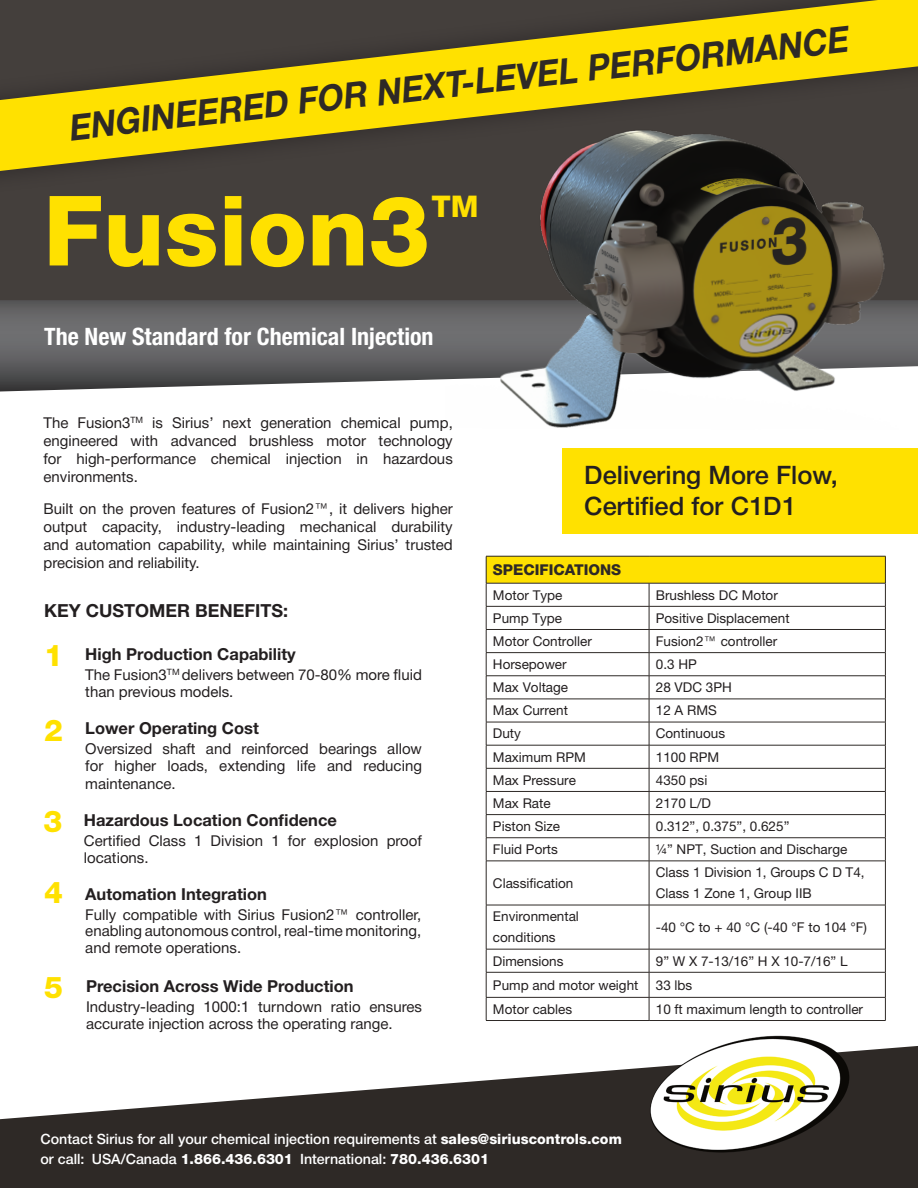
<style>
.page{position:relative;width:918px;height:1188px;background:#fff}
.page>*{position:absolute;margin:0;border:0;box-sizing:border-box;transform-origin:0 0}
.t1{font:800 97.5px "Helvetica Neue";color:#ffe100}
.t2{font:italic 700 36px "Helvetica Neue LT Std";color:#2e2926;scale:.93 1}
.Body_Text{font:800 30px "Helvetica Neue LT Std";color:#ffe100}
.t3{font:800 30px "Helvetica Neue";color:#ffe100}
.t4{font:500 25.5px/31.5px "Helvetica Neue";color:#231f20}
.t5{font:700 condensed 24px "Helvetica Neue LT Std";color:#fff}
.t6{font:700 18px "Helvetica Neue LT Std";color:#231f20}
.Body_Text-2{font:700 16.5px "Helvetica Neue LT Std";color:#231f20}
.Body_Text-3{font:15px/18px "Helvetica Neue";color:#231f20}
.Body_Text-4{font:15px/16.5px "Helvetica Neue LT Std";color:#231f20}
.t7{font:800 15px "Helvetica Neue";color:#2e2926}
.t8{font:500 14.25px "Helvetica Neue";color:#fff}
.Chart_Text{font:13.5px/21px "Helvetica Neue LT Std";color:#231f20}
.s1{font-family:"Helvetica Neue"}
.s2{font-family:"Helvetica Neue LT Std";font-weight:800}
</style>
<div class="page">
<div style="left:0;top:0;width:918px;height:328px;background:#443f3c"></div>
<svg style="left:0;top:1046px;width:918px;height:142px;fill:#2e2926"></svg>
<svg style="left:0;top:300px;width:918px;height:92px;background:#6b6b6c"></svg>
<svg style="left:0;top:0;width:918px;height:171px;fill:#ffe100"></svg>
<div style="left:486px;top:556px;width:399px;height:27px;background:#ffe100"></div>
<hr style="left:486px;top:556px;width:163px;height:1px;background:#2e2926">
<hr style="left:649px;top:556px;width:237px;height:1px;background:#2e2926">
<hr style="left:486px;top:583px;width:163px;height:1px;background:#2e2926">
<hr style="left:649px;top:583px;width:237px;height:1px;background:#2e2926">
<hr style="left:486px;top:606px;width:163px;height:1px;background:#2e2926">
<hr style="left:649px;top:606px;width:237px;height:1px;background:#2e2926">
<hr style="left:486px;top:629px;width:163px;height:1px;background:#2e2926">
<hr style="left:649px;top:629px;width:237px;height:1px;background:#2e2926">
<hr style="left:486px;top:652px;width:163px;height:1px;background:#2e2926">
<hr style="left:649px;top:652px;width:237px;height:1px;background:#2e2926">
<hr style="left:486px;top:676px;width:163px;height:1px;background:#2e2926">
<hr style="left:649px;top:676px;width:237px;height:1px;background:#2e2926">
<hr style="left:486px;top:699px;width:163px;height:1px;background:#2e2926">
<hr style="left:649px;top:699px;width:237px;height:1px;background:#2e2926">
<hr style="left:486px;top:722px;width:163px;height:1px;background:#2e2926">
<hr style="left:649px;top:722px;width:237px;height:1px;background:#2e2926">
<hr style="left:486px;top:745px;width:163px;height:1px;background:#2e2926">
<hr style="left:649px;top:745px;width:237px;height:1px;background:#2e2926">
<hr style="left:486px;top:768px;width:163px;height:1px;background:#2e2926">
<hr style="left:649px;top:768px;width:237px;height:1px;background:#2e2926">
<hr style="left:486px;top:791px;width:163px;height:1px;background:#2e2926">
<hr style="left:649px;top:791px;width:237px;height:1px;background:#2e2926">
<hr style="left:486px;top:814px;width:163px;height:1px;background:#2e2926">
<hr style="left:649px;top:814px;width:237px;height:1px;background:#2e2926">
<hr style="left:486px;top:837px;width:163px;height:1px;background:#2e2926">
<svg style="left:486px;top:556px;width:1px;height:305px"></svg>
<hr style="left:649px;top:837px;width:237px;height:1px;background:#2e2926">
<svg style="left:649px;top:583px;width:1px;height:278px"></svg>
<svg style="left:885px;top:556px;width:1px;height:305px"></svg>
<hr style="left:486px;top:861px;width:163px;height:1px;background:#2e2926">
<hr style="left:486px;top:861px;width:1px;height:44px;background:#2e2926">
<hr style="left:649px;top:861px;width:237px;height:1px;background:#2e2926">
<hr style="left:649px;top:861px;width:1px;height:44px;background:#2e2926">
<hr style="left:885px;top:861px;width:1px;height:44px;background:#2e2926">
<hr style="left:486px;top:905px;width:163px;height:1px;background:#2e2926">
<hr style="left:486px;top:905px;width:1px;height:44px;background:#2e2926">
<hr style="left:649px;top:905px;width:237px;height:1px;background:#2e2926">
<hr style="left:649px;top:905px;width:1px;height:44px;background:#2e2926">
<hr style="left:885px;top:905px;width:1px;height:44px;background:#2e2926">
<hr style="left:486px;top:949px;width:163px;height:1px;background:#2e2926">
<hr style="left:649px;top:949px;width:237px;height:1px;background:#2e2926">
<hr style="left:486px;top:972px;width:163px;height:1px;background:#2e2926">
<hr style="left:649px;top:972px;width:237px;height:1px;background:#2e2926">
<hr style="left:486px;top:997px;width:163px;height:1px;background:#2e2926">
<svg style="left:486px;top:949px;width:1px;height:71px"></svg>
<hr style="left:649px;top:997px;width:237px;height:1px;background:#2e2926">
<svg style="left:649px;top:949px;width:1px;height:71px"></svg>
<svg style="left:885px;top:949px;width:1px;height:71px"></svg>
<hr style="left:486px;top:1020px;width:163px;height:1px;background:#2e2926">
<hr style="left:649px;top:1020px;width:237px;height:1px;background:#2e2926">
<img style="left:648px;top:1035px;width:202px;height:117px">
<div style="left:562px;top:448px;width:356px;height:86px;background:#ffe100"></div>
<img style="left:445px;top:82px;width:468px;height:346px">
<p class="t2" style="left:65px;top:109px;width:845px;rotate:-7deg">ENGINEERED FOR NEXT-LEVEL PERFORMANCE</p>
<p class="t3" style="left:431px;top:183px;width:49px">TM</p>
<p class="t1" style="left:44px;top:154px;width:388px">Fusion3</p>
<p class="t5" style="left:44px;top:322px;width:391px">The New Standard for Chemical Injection</p>
<p class="Body_Text-3" style="left:44px;top:415px;width:411px;text-align:justify">The Fusion3<sup>TM</sup> is Sirius’ next generation chemical pump, engineered with advanced brushless motor technology for high-performance chemical injection in hazardous environments.</p>
<p class="Body_Text-3" style="left:44px;top:500px;width:411px;text-align:justify">Built on the proven features of Fusion2™, it delivers higher output capacity, industry-leading mechanical durability and automation capability, while maintaining Sirius’ trusted precision and reliability.</p>
<p class="t6" style="left:44px;top:600px;width:246px">KEY CUSTOMER BENEFITS:</p>
<p class="Body_Text" style="left:44px;top:638px;width:20px">1</p>
<p class="Body_Text-2" style="left:85px;top:644px;width:212px">High Production Capability</p>
<p class="Body_Text-4" style="left:85px;top:666px;width:338px"><span class="s1">The Fusion3</span><sup>TM</sup> delivers between 70-80% more fluid than previous models.</p>
<p class="Body_Text" style="left:44px;top:712px;width:20px">2</p>
<p class="Body_Text-2" style="left:85px;top:718px;width:175px">Lower Operating Cost</p>
<p class="Body_Text-3" style="left:85px;top:742px;width:338px;line-height:16.5px">Oversized shaft and reinforced bearings allow for higher loads, extending life and reducing</p>
<p class="Body_Text-3" style="left:85px;top:776px;width:92px">maintenance.</p>
<p class="Body_Text" style="left:44px;top:804px;width:20px">3</p>
<p class="Body_Text-2" style="left:84px;top:810px;width:255px">Hazardous Location Confidence</p>
<p class="Body_Text-3" style="left:84px;top:833px;width:340px;line-height:16.5px">Certified Class 1 Division 1 for explosion proof locations.</p>
<p class="Body_Text" style="left:44px;top:875px;width:20px">4</p>
<p class="Body_Text-2" style="left:85px;top:883px;width:183px">Automation Integration</p>
<p class="Body_Text-3" style="left:85px;top:907px;width:337px;line-height:16.5px;text-align:justify">Fully compatible with Sirius Fusion2™ controller, enabling autonomous control, real-time monitoring, and remote operations.</p>
<p class="Body_Text" style="left:44px;top:970px;width:20px">5</p>
<p class="Body_Text-2" style="left:86px;top:976px;width:269px">Precision Across Wide Production</p>
<p class="Body_Text-3" style="left:86px;top:999px;width:337px;line-height:16.5px">Industry-leading 1000:1 turndown ratio ensures accurate injection across the operating range.</p>
<p class="t4" style="left:584px;top:457px;width:255px">Delivering More Flow,<br>Certified for C1D1</p>
<p class="t7" style="left:493px;top:558px;width:130px">SPECIFICATIONS</p>
<p class="Chart_Text" style="left:493px;top:584px;width:71px">Motor Type</p>
<p class="Chart_Text" style="left:656px;top:584px;width:124px">Brushless DC Motor</p>
<p class="Chart_Text" style="left:493px;top:607px;width:71px">Pump Type</p>
<p class="Chart_Text" style="left:656px;top:607px;width:135px">Positive Displacement</p>
<p class="Chart_Text" style="left:493px;top:630px;width:100px">Motor Controller</p>
<p class="Chart_Text" style="left:656px;top:630px;width:123px">Fusion2<span class="s1">™</span> controller</p>
<p class="Chart_Text" style="left:493px;top:654px;width:75px">Horsepower</p>
<p class="Chart_Text" style="left:656px;top:654px;width:43px">0.3 HP</p>
<p class="Chart_Text" style="left:493px;top:677px;width:77px">Max Voltage</p>
<p class="Chart_Text" style="left:656px;top:677px;width:78px">28 VDC 3PH</p>
<p class="Chart_Text" style="left:493px;top:700px;width:77px">Max Current</p>
<p class="Chart_Text" style="left:656px;top:700px;width:63px">12 A RMS</p>
<p class="Chart_Text" style="left:493px;top:723px;width:30px">Duty</p>
<p class="Chart_Text" style="left:656px;top:723px;width:71px">Continuous</p>
<p class="Chart_Text" style="left:493px;top:746px;width:95px">Maximum RPM</p>
<p class="Chart_Text" style="left:656px;top:746px;width:65px">1100 RPM</p>
<p class="Chart_Text" style="left:493px;top:769px;width:84px">Max Pressure</p>
<p class="Chart_Text" style="left:656px;top:769px;width:53px">4350 psi</p>
<p class="Chart_Text" style="left:493px;top:792px;width:59px">Max Rate</p>
<p class="Chart_Text" style="left:656px;top:792px;width:57px">2170 L/D</p>
<p class="Chart_Text" style="left:493px;top:816px;width:69px">Piston Size</p>
<p class="Chart_Text" style="left:656px;top:816px;width:135px">0.312”, 0.375”, 0.625”</p>
<p class="Chart_Text" style="left:493px;top:839px;width:67px">Fluid Ports</p>
<p class="Chart_Text" style="left:656px;top:839px;width:193px">¼” NPT, Suction and Discharge</p>
<p class="Chart_Text" style="left:493px;top:872px;width:82px">Classification</p>
<p class="Chart_Text" style="left:656px;top:862px;width:210px">Class 1 Division 1, Groups C D T4,</p>
<p class="Chart_Text" style="left:656px;top:883px;width:158px">Class 1 Zone 1, Group IIB</p>
<p class="Chart_Text" style="left:493px;top:906px;width:88px">Environmental conditions</p>
<p class="Chart_Text" style="left:656px;top:916px;width:213px">-40 °C to + 40 °C (-40 °F to 104 °F)</p>
<p class="Chart_Text" style="left:493px;top:950px;width:72px">Dimensions</p>
<p class="Chart_Text" style="left:656px;top:950px;width:193px">9” W X 7-13/16” H X 10-7/16” L</p>
<p class="Chart_Text" style="left:493px;top:974px;width:147px">Pump and motor weight</p>
<p class="Chart_Text" style="left:656px;top:974px;width:38px">33 lbs</p>
<p class="Chart_Text" style="left:493px;top:998px;width:81px">Motor cables</p>
<p class="Chart_Text" style="left:656px;top:998px;width:209px">10 ft maximum length to controller</p>
<p class="t8" style="left:40px;top:1128px;width:583px">Contact Sirius for all your chemical injection requirements at <span class="s2">sales@siriuscontrols.com</span></p>
<p class="t8" style="left:40px;top:1147px;width:450px">or call: USA/Canada <span class="s2">1.866.436.6301</span> International: <span class="s2">780.436.6301</span></p>
</div>
